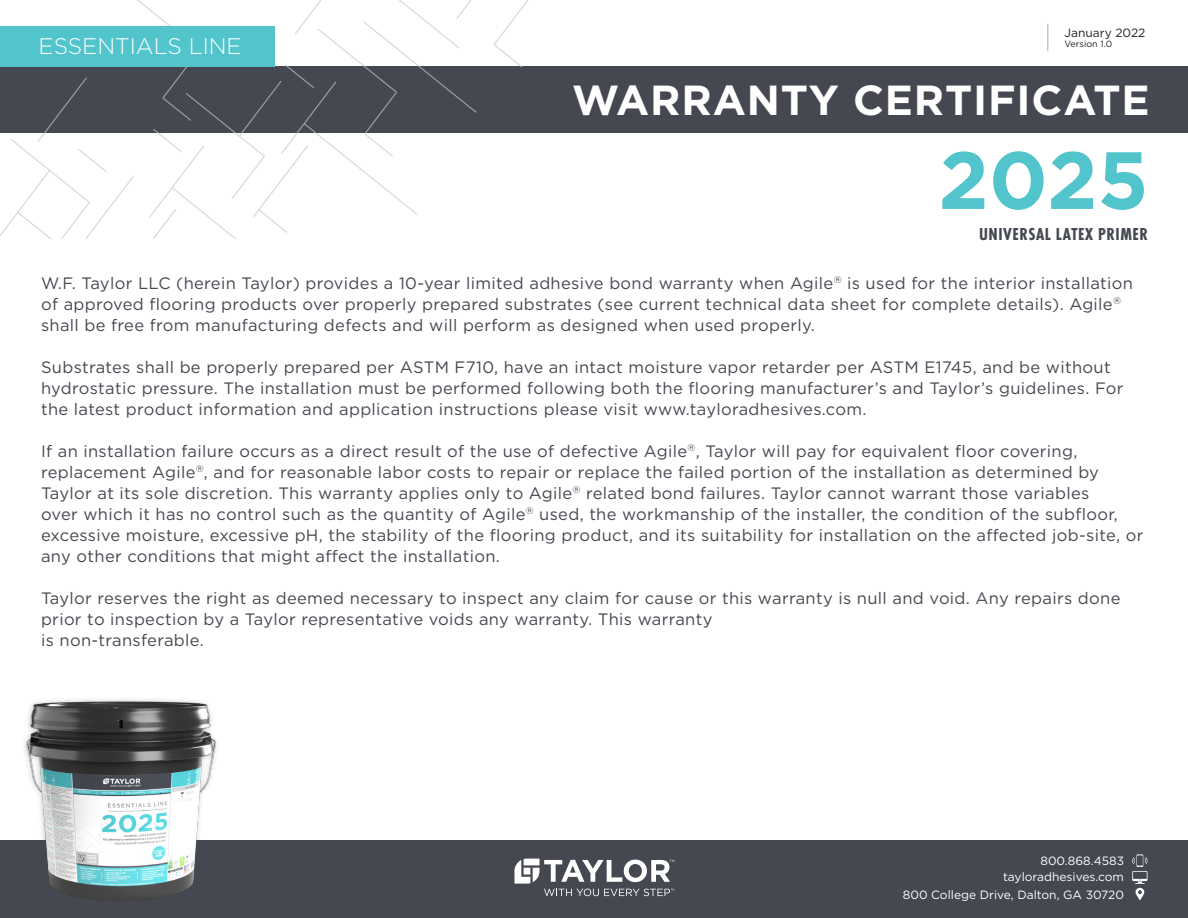
<style>
.page{position:relative;width:1188px;height:918px;background:#fff}
.page>*{position:absolute;margin:0;border:0;box-sizing:border-box;transform-origin:0 0}
.t1{font:700 81px "Gotham";color:#52c4cb}
.t2{font:700 42px "Gotham";letter-spacing:.02em;color:#fff}
.t3{font:300 22.5px "Gotham";color:#fff}
.t4{font:700 18px "Futura PT Cond";letter-spacing:.03em;color:#454851}
.t5{font:16.5px/21px "Gotham";letter-spacing:.02em;color:#454851}
.t6{font:12px "Gotham";color:#fff}
.t7{font:12px "Gotham";color:#231f20}
.t8{font:9px "Gotham";color:#231f20}
</style>
<div class="page">
<div style="left:0;top:67px;width:1188px;height:66px;background:#454851"></div>
<div style="left:0;top:840px;width:1188px;height:78px;background:#454851"></div>
<svg style="left:514px;top:859px;width:160px;height:37px"></svg>
<svg style="left:1047px;top:24px;width:1px;height:27px"></svg>
<svg style="left:1132px;top:854px;width:16px;height:46px"></svg>
<svg style="left:0;top:0;width:543px;height:239px"></svg>
<div style="left:0;top:27px;width:274px;height:40px;background:#52c4cb"></div>
<img style="left:24px;top:699px;width:193px;height:202px">
<p class="t3" style="left:39px;top:34px;width:205px">ESSENTIALS LINE</p>
<p class="t7" style="left:1065px;top:26px;width:82px">January 2022</p>
<p class="t8" style="left:1065px;top:39px;width:49px">Version 1.0</p>
<p class="t2" style="left:572px;top:76px;width:579px">WARRANTY CERTIFICATE</p>
<p class="t1" style="left:938px;top:133px;width:212px">2025</p>
<p class="t4" style="left:979px;top:223px;width:170px">UNIVERSAL LATEX PRIMER</p>
<p class="t5" style="left:41px;top:272px;width:1094px">W.F. Taylor LLC (herein Taylor) provides a 10-year limited adhesive bond warranty when Agile<sup>®</sup> is used for the interior installation of approved flooring products over properly prepared substrates (see current technical data sheet for complete details). Agile<sup>® </sup>shall be free from manufacturing defects and will perform as designed when used properly.</p>
<p class="t5" style="left:41px;top:356px;width:1084px">Substrates shall be properly prepared per ASTM F710, have an intact moisture vapor retarder per ASTM E1745, and be without hydrostatic pressure. The installation must be performed following both the flooring manufacturer’s and Taylor’s guidelines. For the latest product information and application instructions please visit www.tayloradhesives.com.</p>
<p class="t5" style="left:41px;top:440px;width:1104px">If an installation failure occurs as a direct result of the use of defective Agile<sup>®</sup>, Taylor will pay for equivalent floor covering, replacement Agile<sup>®</sup>, and for reasonable labor costs to repair or replace the failed portion of the installation as determined by Taylor at its sole discretion. This warranty applies only to Agile<sup>®</sup> related bond failures. Taylor cannot warrant those variables<br>over which it has no control such as the quantity of Agile<sup>®</sup> used, the workmanship of the installer, the condition of the subfloor, excessive moisture, excessive pH, the stability of the flooring product, and its suitability for installation on the affected job-site, or any other conditions that might affect the installation.</p>
<p class="t5" style="left:41px;top:587px;width:1081px">Taylor reserves the right as deemed necessary to inspect any claim for cause or this warranty is null and void. Any repairs done prior to inspection by a Taylor representative voids any warranty. This warranty<br>is non-transferable.</p>
<p class="t6" style="left:1040px;top:854px;width:85px">800.868.4583</p>
<p class="t6" style="left:1003px;top:870px;width:122px">tayloradhesives.com</p>
<p class="t6" style="left:903px;top:888px;width:223px">800 College Drive, Dalton, GA 30720</p>
</div>
